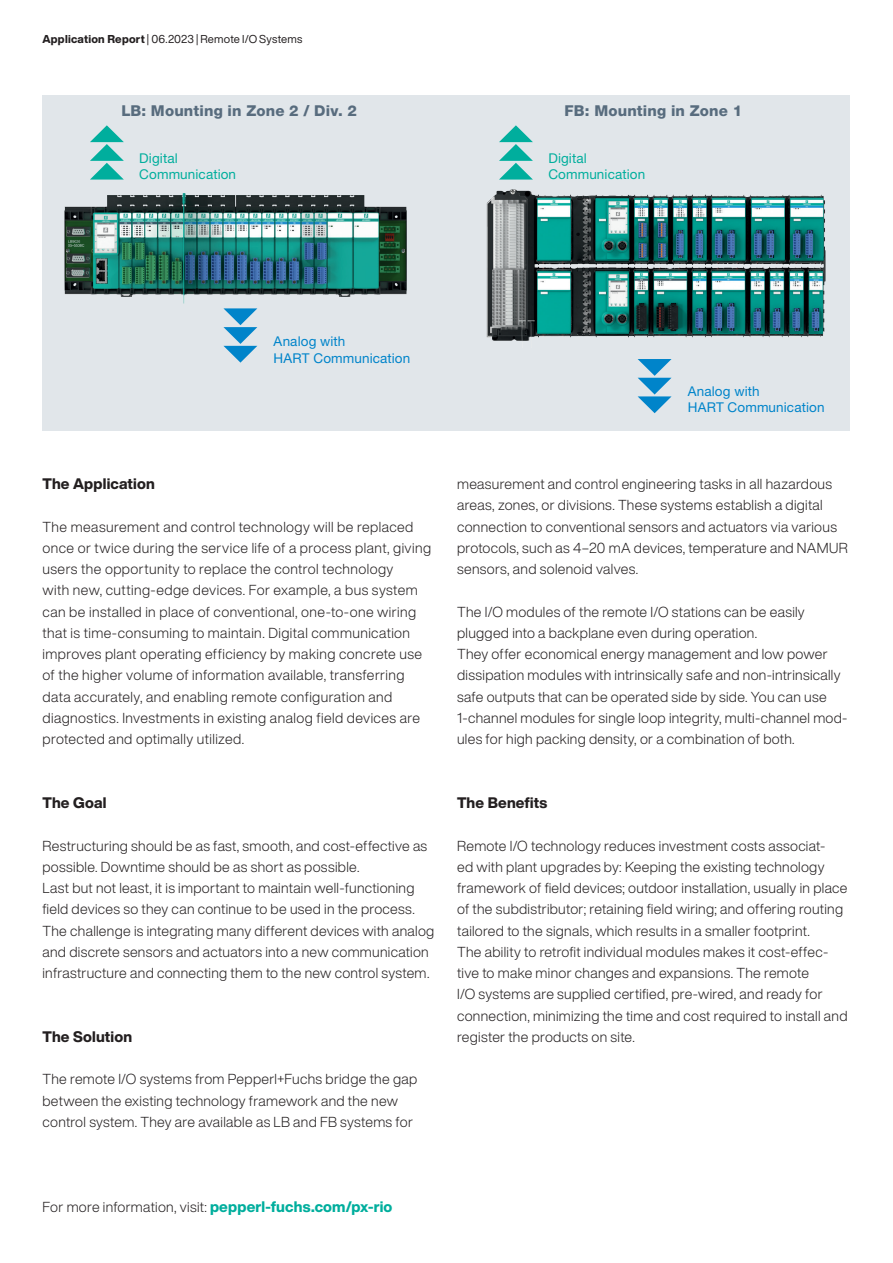
<style>
.page{position:relative;width:893px;height:1263px;background:#fff}
.page>*{position:absolute;margin:0;border:0;box-sizing:border-box;transform-origin:0 0}
.t1{font:800 15px "Helvetica Now Display";letter-spacing:.01em;color:#231f20}
.t2{font:800 15px "Helvetica Neue LTW1 G";letter-spacing:.01em;color:#586c7e}
.t3{font:300 14.25px/21.3px "Helvetica Now Display";letter-spacing:.02em;color:#231f20}
.t4{font:13.5px/16.5px "Helvetica Neue LTW1 G";letter-spacing:.01em;color:#0084ca}
.t5{font:13.5px/16.5px "Helvetica Neue LTW1 G";letter-spacing:.01em;color:#00ae9d}
.t6{font:11.25px "Helvetica Now Display";letter-spacing:.015em;color:#231f20}
.s1{font-weight:800}
.s2{font-weight:800;font-size:15px;color:#00ae9d}
</style>
<div class="page">
<div style="left:43px;top:95px;width:807px;height:336px;background:#e1e6ea"></div>
<img style="left:64px;top:193px;width:343px;height:110px">
<img style="left:487px;top:189px;width:338px;height:152px">
<svg style="left:90px;top:125px;width:34px;height:55px"></svg>
<svg style="left:499px;top:125px;width:34px;height:55px"></svg>
<svg style="left:223px;top:308px;width:34px;height:55px"></svg>
<svg style="left:638px;top:359px;width:33px;height:54px"></svg>
<p class="t6" style="left:43px;top:31px;width:261px"><span class="s1">Application Report</span> | 06.2023 | Remote I/O Systems</p>
<p class="t2" style="left:121px;top:102px;width:237px">LB: Mounting in Zone 2 / Div. 2</p>
<p class="t2" style="left:565px;top:102px;width:179px">FB: Mounting in Zone 1</p>
<p class="t5" style="left:139px;top:150px;width:98px">Digital<br>Communication</p>
<p class="t5" style="left:548px;top:150px;width:98px">Digital<br>Communication</p>
<p class="t4" style="left:274px;top:333px;width:138px">Analog with<br>HART Communication</p>
<p class="t4" style="left:688px;top:382px;width:138px">Analog with<br>HART Communication</p>
<p class="t1" style="left:43px;top:473px;width:114px">The Application</p>
<p class="t3" style="left:43px;top:516px;width:390px">The measurement and control technology will be replaced once or twice during the service life of a process plant, giving users the opportunity to replace the control technology<br>with new, cutting-edge devices. For example, a bus system can be installed in place of conventional, one-to-one wiring that is time-consuming to maintain. Digital communication improves plant operating efficiency by making concrete use of the higher volume of information available, transferring data accurately, and enabling remote configuration and diagnostics. Investments in existing analog field devices are protected and optimally utilized.</p>
<p class="t1" style="left:43px;top:792px;width:65px">The Goal</p>
<p class="t3" style="left:43px;top:835px;width:393px">Restructuring should be as fast, smooth, and cost-effective as possible. Downtime should be as short as possible.<br>Last but not least, it is important to maintain well-functioning field devices so they can continue to be used in the process.<br>The challenge is integrating many different devices with analog and discrete sensors and actuators into a new communication infrastructure and connecting them to the new control system.</p>
<p class="t1" style="left:43px;top:1026px;width:91px">The Solution</p>
<p class="t3" style="left:43px;top:1068px;width:376px">The remote I/O systems from Pepperl+Fuchs bridge the gap between the existing technology framework and the new control system. They are available as LB and FB systems for</p>
<p class="t3" style="left:457px;top:473px;width:392px">measurement and control engineering tasks in all hazardous areas, zones, or divisions. These systems establish a digital connection to conventional sensors and actuators via various protocols, such as 4–20 mA devices, temperature and NAMUR sensors, and solenoid valves.</p>
<p class="t3" style="left:457px;top:601px;width:392px">The I/O modules of the remote I/O stations can be easily plugged into a backplane even during operation.<br>They offer economical energy management and low power dissipation modules with intrinsically safe and non-intrinsically safe outputs that can be operated side by side. You can use 1-channel modules for single loop integrity, multi-channel mod&shy;ules for high packing density, or a combination of both.</p>
<p class="t1" style="left:457px;top:792px;width:92px">The Benefits</p>
<p class="t3" style="left:457px;top:835px;width:392px">Remote I/O technology reduces investment costs associat-<br>ed with plant upgrades by: Keeping the existing technology framework of field devices; outdoor installation, usually in place of the subdistributor; retaining field wiring; and offering routing tailored to the signals, which results in a smaller footprint.<br>The ability to retrofit individual modules makes it cost-effec&shy;tive to make minor changes and expansions. The remote<br>I/O systems are supplied certified, pre-wired, and ready for connection, minimizing the time and cost required to install and register the products on site.</p>
<p class="t3" style="left:43px;top:1196px;width:351px">For more information, visit: <span class="s2">pepperl-fuchs.com/px-rio</span></p>
</div>
